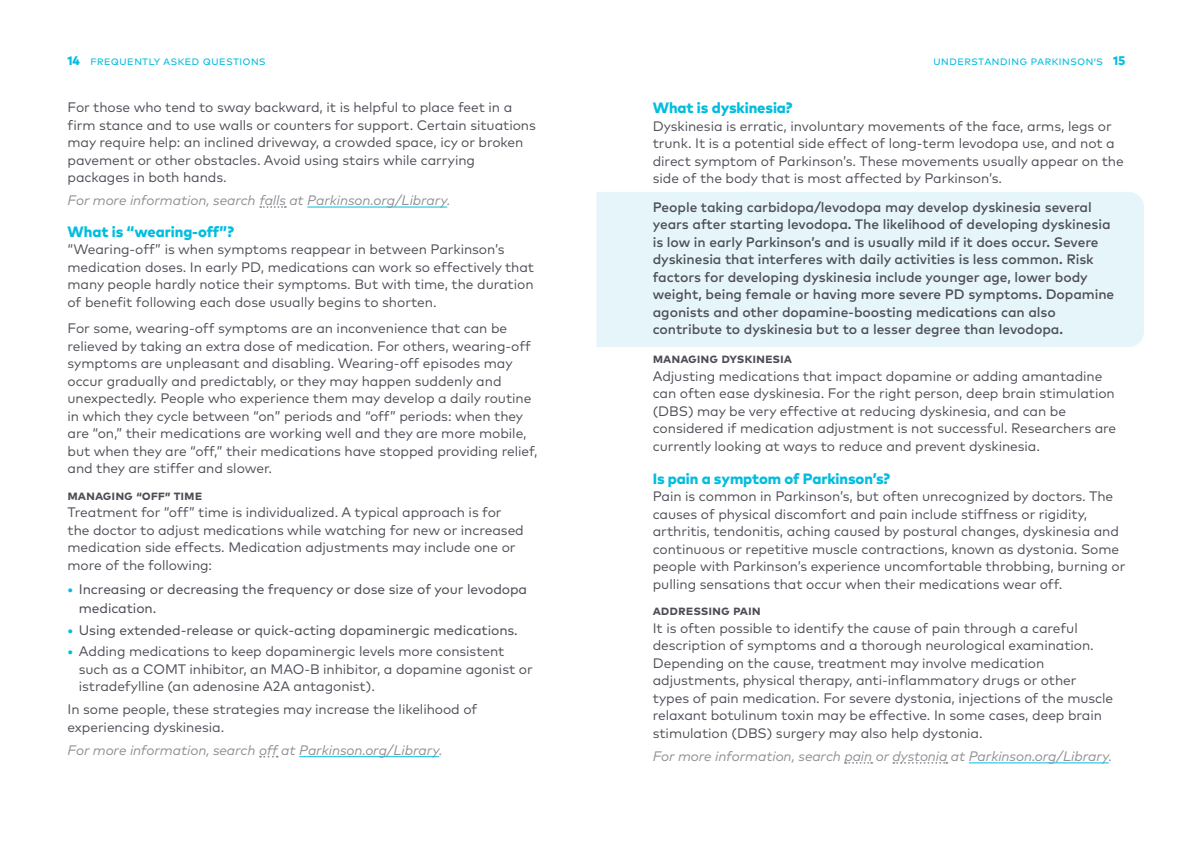
<style>
.page{position:relative;width:1193px;height:855px;background:#fff}
.page>*{position:absolute;margin:0;border:0;box-sizing:border-box;transform-origin:0 0}
.SUBHEAD__lvl_2__Question{font:800 15px "Mark OT";letter-spacing:-.005em;color:#00bdde}
.BODY_COPY{font:13.75px/17.5px "Mark OT";letter-spacing:-.005em;color:#4d4e56}
.BODY_COPY-2{font:500 13.75px/17.5px "Mark OT";letter-spacing:-.005em;color:#4d4e56}
.For_more_info{font:italic 13.75px "Mark OT";letter-spacing:-.005em;color:#909095}
.t1{font:13.75px/18.8px "Mark OT";letter-spacing:-.005em;color:#4d4e56}
.SUBHEAD__lvl_3{font:700 13.75px "Mark OT";letter-spacing:-.005em;color:#4d4e56}
.RUNNING_HEAD{font:12.5px "Mark OT";color:#00bdde}
.s1{font-weight:800}
.s2{font-weight:500;color:#00bdde}
</style>
<div class="page">
<div style="left:596px;top:192px;width:547px;height:155px;background:#e6f5fa"></div>
<svg style="left:845px;top:762px;width:27px;height:2px"></svg>
<svg style="left:893px;top:762px;width:54px;height:2px"></svg>
<hr style="left:968px;top:762px;width:140px;height:1px;background:#00bdde">
<svg style="left:260px;top:206px;width:26px;height:2px"></svg>
<hr style="left:307px;top:207px;width:140px;height:1px;background:#00bdde">
<svg style="left:260px;top:756px;width:18px;height:2px"></svg>
<hr style="left:299px;top:756px;width:140px;height:1px;background:#00bdde">
<p class="RUNNING_HEAD" style="left:68px;top:53px;width:200px"><span class="s1">14</span> frequently asked questions</p>
<p class="RUNNING_HEAD" style="left:933px;top:53px;width:194px">understanding parkinson’s <span class="s1">15</span></p>
<p class="BODY_COPY" style="left:68px;top:98px;width:470px">For those who tend to sway backward, it is helpful to place feet in a firm stance and to use walls or counters for support. Certain situations may require help: an inclined driveway, a crowded space, icy or broken pavement or other obstacles. Avoid using stairs while carrying packages in both hands.</p>
<p class="For_more_info" style="left:68px;top:192px;width:385px">For more information, search falls at Parkinson.org/Library.</p>
<p class="SUBHEAD__lvl_2__Question" style="left:68px;top:221px;width:168px">What is “wearing-off”?</p>
<p class="BODY_COPY" style="left:68px;top:240px;width:468px">“Wearing-off” is when symptoms reappear in between Parkinson’s medication doses. In early PD, medications can work so effectively that many people hardly notice their symptoms. But with time, the duration of benefit following each dose usually begins to shorten.</p>
<p class="BODY_COPY" style="left:68px;top:319px;width:471px">For some, wearing-off symptoms are an inconvenience that can be relieved by taking an extra dose of medication. For others, wearing-off symptoms are unpleasant and disabling. Wearing-off episodes may occur gradually and predictably, or they may happen suddenly and unexpectedly. People who experience them may develop a daily routine in which they cycle between “on” periods and “off” periods: when they are “on,” their medications are working well and they are more mobile, but when they are “off,” their medications have stopped providing relief, and they are stiffer and slower.</p>
<p class="SUBHEAD__lvl_3" style="left:68px;top:486px;width:136px">Managing “Off” Time</p>
<p class="BODY_COPY" style="left:68px;top:503px;width:458px">Treatment for “off” time is individualized. A typical approach is for the doctor to adjust medications while watching for new or increased medication side effects. Medication adjustments may include one or more of the following:</p>
<p class="t1" style="left:79px;top:580px;width:450px;text-indent:-11px"><span class="s2">•</span> Increasing or decreasing the frequency or dose size of your levodopa medication.</p>
<p class="t1" style="left:68px;top:621px;width:452px"><span class="s2">•</span> Using extended-release or quick-acting dopaminergic medications.</p>
<p class="BODY_COPY" style="left:79px;top:642px;width:455px;text-indent:-11px"><span class="s2">•</span> Adding medications to keep dopaminergic levels more consistent such as a COMT inhibitor, an MAO-B inhibitor, a dopamine agonist or istradefylline (an adenosine A2A antagonist).</p>
<p class="BODY_COPY" style="left:68px;top:701px;width:411px">In some people, these strategies may increase the likelihood of experiencing dyskinesia.</p>
<p class="For_more_info" style="left:68px;top:742px;width:376px">For more information, search off at Parkinson.org/Library.</p>
<p class="SUBHEAD__lvl_2__Question" style="left:652px;top:98px;width:141px">What is dyskinesia?</p>
<p class="BODY_COPY" style="left:652px;top:117px;width:472px">Dyskinesia is erratic, involuntary movements of the face, arms, legs or trunk. It is a potential side effect of long-term levodopa use, and not a direct symptom of Parkinson’s. These movements usually appear on the side of the body that is most affected by Parkinson’s.</p>
<p class="BODY_COPY-2" style="left:652px;top:198px;width:463px">People taking carbidopa/levodopa may develop dyskinesia several years after starting levodopa. The likelihood of developing dyskinesia is low in early Parkinson’s and is usually mild if it does occur. Severe dyskinesia that interferes with daily activities is less common. Risk factors for developing dyskinesia include younger age, lower body weight, being female or having more severe PD symptoms. Dopamine agonists and other dopamine-boosting medications can also contribute to dyskinesia but to a lesser degree than levodopa.</p>
<p class="SUBHEAD__lvl_3" style="left:652px;top:349px;width:141px">Managing Dyskinesia</p>
<p class="BODY_COPY" style="left:652px;top:367px;width:465px">Adjusting medications that impact dopamine or adding amantadine can often ease dyskinesia. For the right person, deep brain stimulation (DBS) may be very effective at reducing dyskinesia, and can be considered if medication adjustment is not successful. Researchers are currently looking at ways to reduce and prevent dyskinesia.</p>
<p class="SUBHEAD__lvl_2__Question" style="left:652px;top:469px;width:239px">Is pain a symptom of Parkinson’s?</p>
<p class="BODY_COPY" style="left:652px;top:488px;width:474px">Pain is common in Parkinson’s, but often unrecognized by doctors. The causes of physical discomfort and pain include stiffness or rigidity, arthritis, tendonitis, aching caused by postural changes, dyskinesia and continuous or repetitive muscle contractions, known as dystonia. Some people with Parkinson’s experience uncomfortable throbbing, burning or pulling sensations that occur when their medications wear off.</p>
<p class="SUBHEAD__lvl_3" style="left:652px;top:602px;width:110px">Addressing Pain</p>
<p class="BODY_COPY" style="left:652px;top:619px;width:462px">It is often possible to identify the cause of pain through a careful description of symptoms and a thorough neurological examination.<br>Depending on the cause, treatment may involve medication adjustments, physical therapy, anti-inflammatory drugs or other types of pain medication. For severe dystonia, injections of the muscle relaxant botulinum toxin may be effective. In some cases, deep brain stimulation (DBS) surgery may also help dystonia.</p>
<p class="For_more_info" style="left:652px;top:748px;width:461px">For more information, search pain or dystonia at Parkinson.org/Library.</p>
</div>
